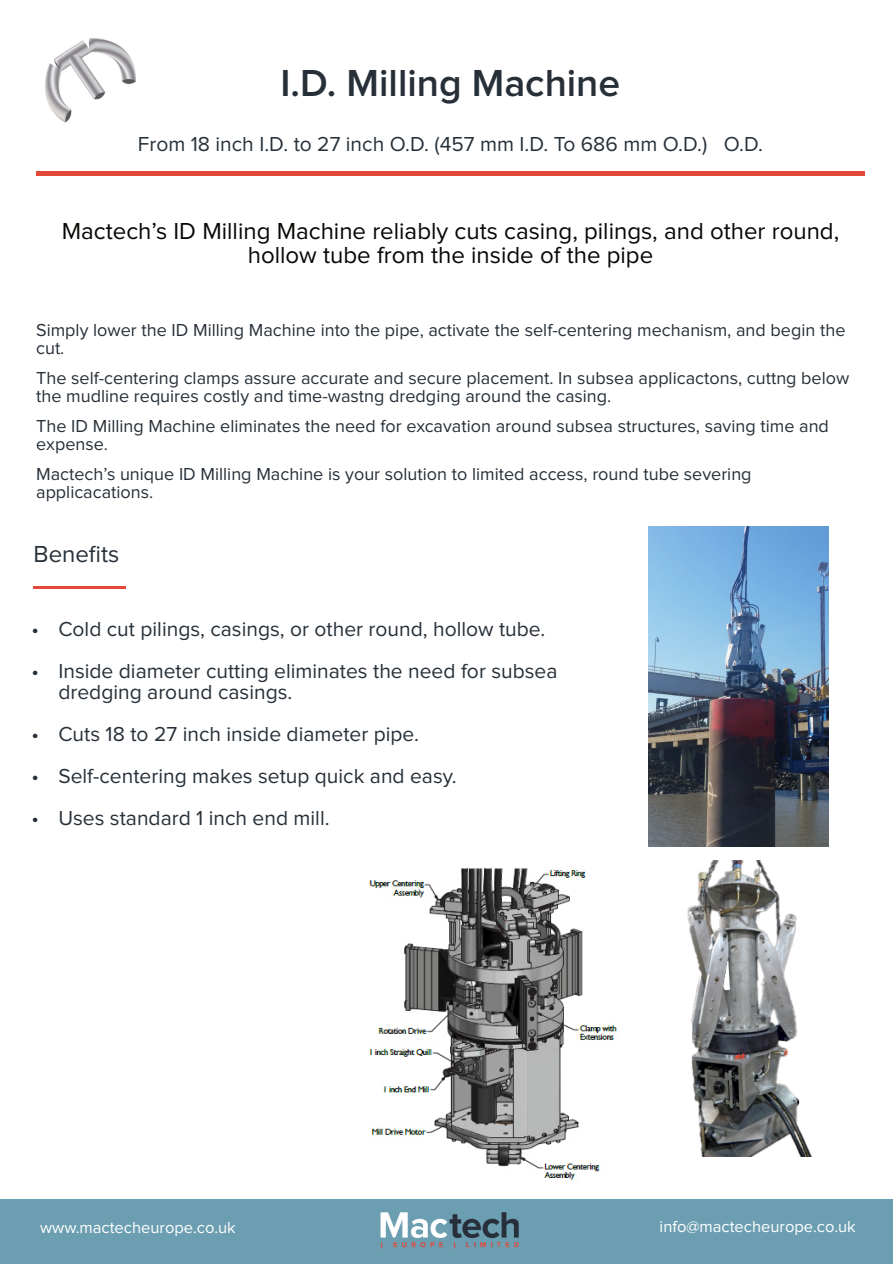
<style>
.page{position:relative;width:894px;height:1264px;background:#fff}
.page>*{position:absolute;margin:0;border:0;box-sizing:border-box;transform-origin:0 0}
.t1{font:600 39px "Proxima Nova";color:#273039}
.t2{font:24px/24px "Proxima Nova";color:#080704;text-align:center}
.t3{font:24px "Proxima Nova";color:#273039}
.t4{font:21px/21px "Proxima Nova";color:#273039}
.t5{font:18px/18px "Proxima Nova";color:#273039}
.t6{font:16.5px "Proxima Nova";color:#fff}
</style>
<div class="page">
<hr style="left:34px;top:586px;width:92px;height:3px;background:#e34939">
<hr style="left:36px;top:171px;width:828px;height:4px;background:#e34939">
<img style="left:45px;top:38px;width:90px;height:85px">
<div style="left:0;top:1199px;width:892px;height:64px;background:#6c9eb2"></div>
<img style="left:380px;top:1212px;width:139px;height:37px">
<img style="left:369px;top:867px;width:248px;height:313px">
<img style="left:687px;top:860px;width:125px;height:296px">
<img style="left:648px;top:526px;width:180px;height:320px">
<h1 class="t1" style="left:280px;top:65px;width:341px">I.D. Milling Machine</h1>
<p class="t4" style="left:138px;top:134px;width:626px">From 18 inch I.D. to 27 inch O.D. (457 mm I.D. To 686 mm O.D.) O.D.</p>
<h2 class="t2" style="left:62px;top:220px;width:778px">Mactech’s ID Milling Machine reliably cuts casing, pilings, and other round, hollow tube from the inside of the pipe</h2>
<p class="t5" style="left:36px;top:322px;width:810px">Simply lower the ID Milling Machine into the pipe, activate the self-centering mechanism, and begin the cut.</p>
<p class="t5" style="left:36px;top:370px;width:814px">The self-centering clamps assure accurate and secure placement. In subsea applicactons, cuttng below the mudline requires costly and time-wastng dredging around the casing.</p>
<p class="t5" style="left:36px;top:418px;width:794px">The ID Milling Machine eliminates the need for excavation around subsea structures, saving time and expense.</p>
<p class="t5" style="left:36px;top:466px;width:716px">Mactech’s unique ID Milling Machine is your solution to limited access, round tube severing applicacations.</p>
<h2 class="t3" style="left:34px;top:543px;width:87px">Benefits</h2>
<p class="t4" style="left:31px;top:619px;width:515px">• Cold cut pilings, casings, or other round, hollow tube.</p>
<p class="t4" style="left:58px;top:661px;width:500px;text-indent:-27px">• Inside diameter cutting eliminates the need for subsea dredging around casings.</p>
<p class="t4" style="left:31px;top:724px;width:389px">• Cuts 18 to 27 inch inside diameter pipe.</p>
<p class="t4" style="left:31px;top:766px;width:427px">• Self-centering makes setup quick and easy.</p>
<p class="t4" style="left:31px;top:808px;width:299px">• Uses standard 1 inch end mill.</p>
<p class="t6" style="left:40px;top:1220px;width:197px">www.mactecheurope.co.uk</p>
<p class="t6" style="left:659px;top:1218px;width:197px">info@mactecheurope.co.uk</p>
</div>
